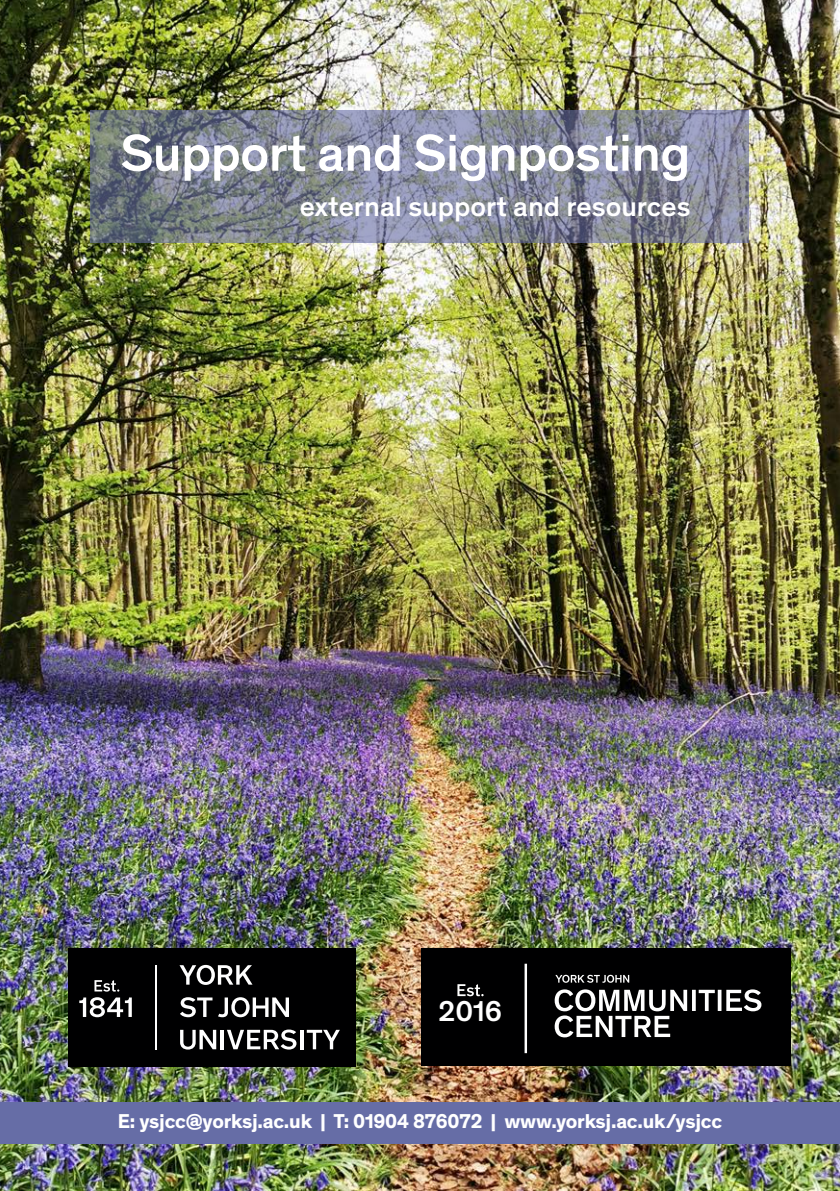
<style>
.page{position:relative;width:840px;height:1191px;background:#fff}
.page>*{position:absolute;margin:0;border:0;box-sizing:border-box;transform-origin:0 0}
.t1{font:500 52.8px "Theinhardt";letter-spacing:-.01em;color:#fff}
.t2{font:500 29.2px "Theinhardt";color:#fff}
.t3{font:500 28.6px "Theinhardt";color:#fff}
.t4{font:700 20.4px "Theinhardt";letter-spacing:-.01em;color:#fff}
</style>
<div class="page">
<img style="left:0;top:0;width:839px;height:1191px">
<svg style="left:91px;top:110px;width:657px;height:132px;background:#7f8394"></svg>
<div style="left:0;top:1102px;width:839px;height:41px;background:#666da6"></div>
<div style="left:420px;top:948px;width:370px;height:117px;background:#000001"></div>
<div style="left:524px;top:963px;width:2px;height:90px;border:1px solid #fff"></div>
<svg style="left:457px;top:984px;width:26px;height:12px"></svg>
<svg style="left:555px;top:974px;width:74px;height:8px"></svg>
<svg style="left:554px;top:989px;width:207px;height:48px"></svg>
<div style="left:68px;top:948px;width:287px;height:118px;background:#000001"></div>
<hr style="left:220px;top:1029px;width:4px;height:20px;background:#fff">
<svg style="left:180px;top:1029px;width:36px;height:20px"></svg>
<hr style="left:300px;top:1029px;width:3px;height:20px;background:#fff">
<svg style="left:306px;top:1029px;width:34px;height:20px"></svg>
<svg style="left:227px;top:1029px;width:69px;height:20px"></svg>
<svg style="left:180px;top:997px;width:32px;height:20px"></svg>
<svg style="left:218px;top:997px;width:71px;height:20px"></svg>
<svg style="left:179px;top:965px;width:73px;height:20px"></svg>
<svg style="left:79px;top:997px;width:53px;height:20px"></svg>
<hr style="left:155px;top:965px;width:1px;height:84px;background:#fff">
<svg style="left:94px;top:980px;width:25px;height:11px"></svg>
<p class="t1" style="left:120px;top:114px;width:571px">Support and Signposting</p>
<p class="t3" style="left:299px;top:185px;width:392px">external support and resources</p>
<p class="t2" style="left:438px;top:990px;width:65px">2016</p>
<p class="t4" style="left:118px;top:1106px;width:605px">E: ysjcc@yorksj.ac.uk | T: 01904 876072 | www.yorksj.ac.uk/ysjcc</p>
</div>
